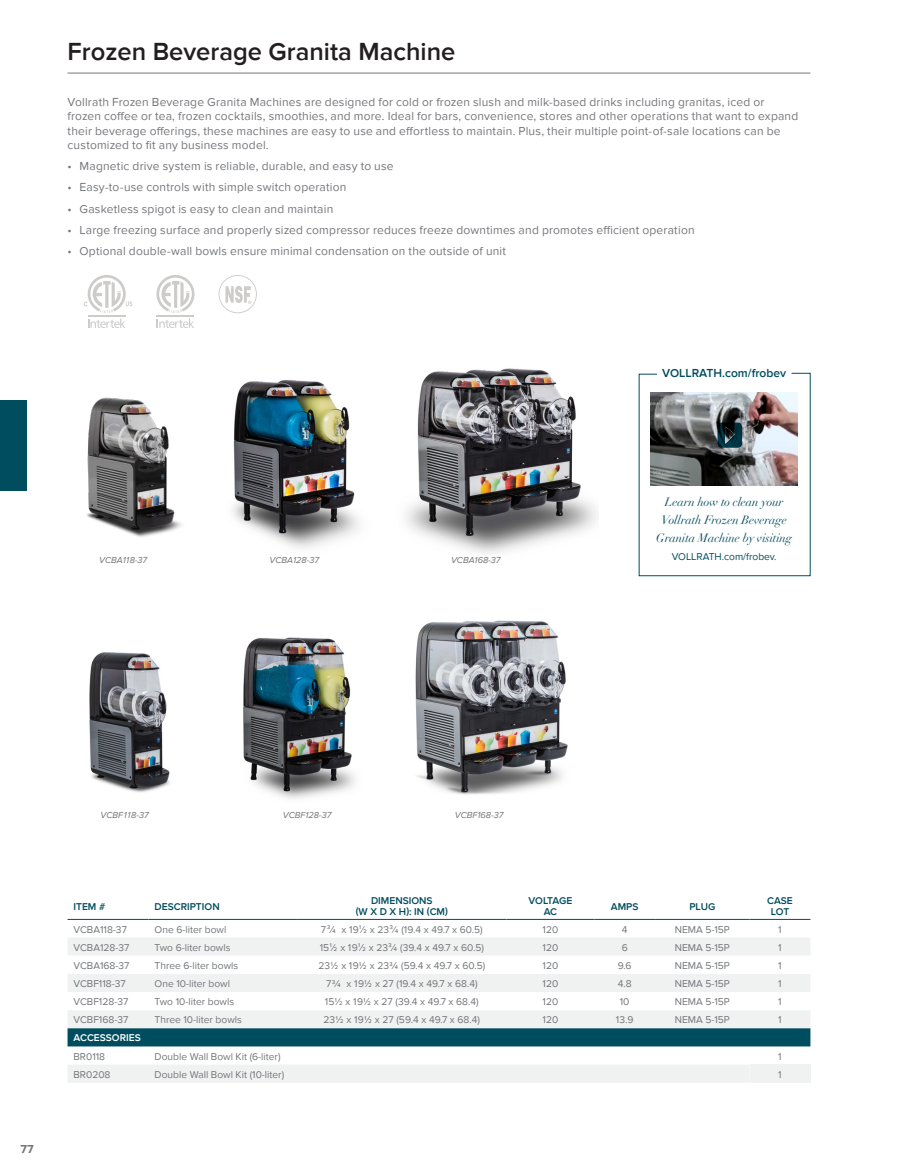
<style>
.page{position:relative;width:905px;height:1175px;background:#fff}
.page>*{position:absolute;margin:0;border:0;box-sizing:border-box;transform-origin:0 0}
.t1{font:600 25.5px "Proxima Nova";color:#231f20}
.PROD_-_Bullets{font:12px/14.4px "Proxima Nova";letter-spacing:.015em;color:#74767a}
.SMALL_ALL_CAPS_SUBHE{font:italic 12px/18px "Didot LT Std";letter-spacing:-.01em;color:#004d5f;text-align:center}
.t2{font:600 12px "Proxima Nova";color:#004d5f}
.t3{font:700 12px "Proxima Nova";color:#74767a}
.PROD_SPEC___Data{font:10.2px "Proxima Nova";color:#74767a}
.PROD_SPEC___Title{font:600 10.2px/10.5px "Proxima Nova";color:#004d5f;text-align:center}
.SMALL_ALL_CAPS_SUBHE-2{font:10.2px "Proxima Nova";color:#004d5f}
.PROD_SPEC___Title-2{font:600 10.2px "Proxima Nova";color:#fff}
.PROD_SPEC___Title-3{font:600 10.2px "Proxima Nova";letter-spacing:-.025em;color:#004d5f}
.FOOTNOTE___ASTERISK{font:italic 9px "Proxima Nova";color:#74767a}
.s1{color:#535356}
.s2{font-size:5.55px;color:#535356}
</style>
<div class="page">
<div style="left:0;top:400px;width:27px;height:90px;background:#004d5f"></div>
<hr style="left:68px;top:73px;width:742px;height:1px;background:#74767a">
<svg style="left:84px;top:275px;width:48px;height:53px"></svg>
<svg style="left:156px;top:275px;width:38px;height:53px"></svg>
<svg style="left:638px;top:373px;width:172px;height:203px"></svg>
<img style="left:725px;top:427px;width:9px;height:17px">
<svg style="left:218px;top:275px;width:39px;height:38px"></svg>
<img style="left:243px;top:637px;width:112px;height:162px">
<img style="left:415px;top:620px;width:153px;height:175px">
<img style="left:89px;top:652px;width:81px;height:141px">
<img style="left:86px;top:397px;width:96px;height:140px">
<img style="left:233px;top:380px;width:127px;height:169px">
<img style="left:405px;top:368px;width:192px;height:186px">
<div style="left:68px;top:938px;width:742px;height:144px;background:#f0f1f1"></div>
<svg style="left:68px;top:955px;width:742px;height:109px"></svg>
<div style="left:68px;top:1028px;width:742px;height:18px;background:#004d5f"></div>
<div style="left:749px;top:1064px;width:61px;height:18px;background:#f0f1f1"></div>
<hr style="left:68px;top:919px;width:80px;height:1px;background:#004d5f">
<hr style="left:148px;top:919px;width:149px;height:1px;background:#004d5f">
<hr style="left:297px;top:919px;width:209px;height:1px;background:#004d5f">
<hr style="left:506px;top:919px;width:88px;height:1px;background:#004d5f">
<hr style="left:594px;top:919px;width:61px;height:1px;background:#004d5f">
<hr style="left:655px;top:919px;width:94px;height:1px;background:#004d5f">
<hr style="left:749px;top:919px;width:61px;height:1px;background:#004d5f">
<p class="t1" style="left:68px;top:37px;width:389px">Frozen Beverage Granita Machine</p>
<p class="PROD_-_Bullets" style="left:68px;top:95px;width:732px">Vollrath Frozen Beverage Granita Machines are designed for cold or frozen slush and milk-based drinks including granitas, iced or frozen coffee or tea, frozen cocktails, smoothies, and more. Ideal for bars, convenience, stores and other operations that want to expand their beverage offerings, these machines are easy to use and effortless to maintain. Plus, their multiple point-of-sale locations can be customized to fit any business model.</p>
<p class="PROD_-_Bullets" style="left:68px;top:159px;width:327px">• Magnetic drive system is reliable, durable, and easy to use</p>
<p class="PROD_-_Bullets" style="left:68px;top:180px;width:280px">• Easy-to-use controls with simple switch operation</p>
<p class="PROD_-_Bullets" style="left:68px;top:201px;width:267px">• Gasketless spigot is easy to clean and maintain</p>
<p class="PROD_-_Bullets" style="left:68px;top:223px;width:628px">• Large freezing surface and properly sized compressor reduces freeze downtimes and promotes efficient operation</p>
<p class="PROD_-_Bullets" style="left:68px;top:244px;width:440px">• Optional double-wall bowls ensure minimal condensation on the outside of unit</p>
<p class="FOOTNOTE___ASTERISK" style="left:99px;top:555px;width:50px">VCBA118-37</p>
<p class="FOOTNOTE___ASTERISK" style="left:269px;top:555px;width:51px">VCBA128-37</p>
<p class="FOOTNOTE___ASTERISK" style="left:451px;top:555px;width:51px">VCBA168-37</p>
<p class="t2" style="left:662px;top:366px;width:125px">VOLLRATH.com/frobev</p>
<p class="SMALL_ALL_CAPS_SUBHE" style="left:656px;top:493px;width:137px">Learn how to clean your<br>Vollrath Frozen Beverage<br>Granita Machine by visiting</p>
<p class="SMALL_ALL_CAPS_SUBHE-2" style="left:671px;top:551px;width:106px">VOLLRATH.com/frobev.</p>
<p class="t3" style="left:20px;top:1141px;width:15px">77</p>
<p class="FOOTNOTE___ASTERISK" style="left:101px;top:810px;width:50px">VCBF118-37</p>
<p class="PROD_SPEC___Title" style="left:74px;top:901px;width:33px">ITEM #</p>
<p class="PROD_SPEC___Title" style="left:154px;top:901px;width:67px">DESCRIPTION</p>
<p class="FOOTNOTE___ASTERISK" style="left:283px;top:810px;width:50px">VCBF128-37</p>
<p class="FOOTNOTE___ASTERISK" style="left:455px;top:809px;width:50px">VCBF168-37</p>
<p class="PROD_SPEC___Title" style="left:371px;top:896px;width:63px">DIMENSIONS</p>
<p class="PROD_SPEC___Title" style="left:355px;top:906px;width:94px">(W X D X H): IN (CM)</p>
<p class="PROD_SPEC___Title-3" style="left:528px;top:895px;width:45px">VOLTAGE</p>
<p class="PROD_SPEC___Title" style="left:543px;top:906px;width:15px">AC</p>
<p class="PROD_SPEC___Title" style="left:611px;top:901px;width:29px">AMPS</p>
<p class="PROD_SPEC___Title" style="left:689px;top:901px;width:27px">PLUG</p>
<p class="PROD_SPEC___Title" style="left:767px;top:896px;width:27px">CASE<br>LOT</p>
<p class="PROD_SPEC___Data" style="left:74px;top:923px;width:55px">VCBA118-37</p>
<p class="PROD_SPEC___Data" style="left:154px;top:923px;width:73px">One 6-liter bowl</p>
<p class="PROD_SPEC___Data" style="left:321px;top:923px;width:163px">7 <sup>3</sup> <span class="s1">⁄</span><span class="s2">4</span> x 19<sup>1</sup><span class="s1">⁄</span><span class="s2">2</span> x 23<sup>3</sup> <span class="s1">⁄</span><span class="s2">4</span> (19.4 x 49.7 x 60.5)</p>
<p class="PROD_SPEC___Data" style="left:542px;top:923px;width:17px">120</p>
<p class="PROD_SPEC___Data" style="left:622px;top:923px;width:7px">4</p>
<p class="PROD_SPEC___Data" style="left:674px;top:923px;width:57px">NEMA 5-15P</p>
<p class="PROD_SPEC___Data" style="left:778px;top:923px;width:5px">1</p>
<p class="PROD_SPEC___Data" style="left:74px;top:941px;width:57px">VCBA128-37</p>
<p class="PROD_SPEC___Data" style="left:154px;top:941px;width:77px">Two 6-liter bowls</p>
<p class="PROD_SPEC___Data" style="left:320px;top:941px;width:166px">15<sup>1</sup><span class="s1">⁄</span><span class="s2">2</span> x 19<sup>1</sup><span class="s1">⁄</span><span class="s2">2</span> x 23<sup>3</sup> <span class="s1">⁄</span><span class="s2">4</span> (39.4 x 49.7 x 60.5)</p>
<p class="PROD_SPEC___Data" style="left:542px;top:941px;width:17px">120</p>
<p class="PROD_SPEC___Data" style="left:621px;top:941px;width:8px">6</p>
<p class="PROD_SPEC___Data" style="left:674px;top:941px;width:57px">NEMA 5-15P</p>
<p class="PROD_SPEC___Data" style="left:778px;top:941px;width:5px">1</p>
<p class="PROD_SPEC___Data" style="left:74px;top:959px;width:57px">VCBA168-37</p>
<p class="PROD_SPEC___Data" style="left:154px;top:959px;width:85px">Three 6-liter bowls</p>
<p class="PROD_SPEC___Data" style="left:318px;top:959px;width:168px">23<sup>1</sup><span class="s1">⁄</span><span class="s2">2</span> x 19<sup>1</sup><span class="s1">⁄</span><span class="s2">2</span> x 23<sup>3</sup> <span class="s1">⁄</span><span class="s2">4</span> (59.4 x 49.7 x 60.5)</p>
<p class="PROD_SPEC___Data" style="left:542px;top:959px;width:17px">120</p>
<p class="PROD_SPEC___Data" style="left:617px;top:959px;width:15px">9.6</p>
<p class="PROD_SPEC___Data" style="left:674px;top:959px;width:57px">NEMA 5-15P</p>
<p class="PROD_SPEC___Data" style="left:778px;top:959px;width:5px">1</p>
<p class="PROD_SPEC___Data" style="left:74px;top:977px;width:54px">VCBF118-37</p>
<p class="PROD_SPEC___Data" style="left:154px;top:977px;width:77px">One 10-liter bowl</p>
<p class="PROD_SPEC___Data" style="left:326px;top:977px;width:153px">7 <sup>3</sup> <span class="s1">⁄</span><span class="s2">4</span> x 19<sup>1</sup><span class="s1">⁄</span><span class="s2">2</span> x 27 (19.4 x 49.7 x 68.4)</p>
<p class="PROD_SPEC___Data" style="left:542px;top:977px;width:17px">120</p>
<p class="PROD_SPEC___Data" style="left:617px;top:977px;width:15px">4.8</p>
<p class="PROD_SPEC___Data" style="left:674px;top:977px;width:57px">NEMA 5-15P</p>
<p class="PROD_SPEC___Data" style="left:778px;top:977px;width:5px">1</p>
<p class="PROD_SPEC___Data" style="left:74px;top:995px;width:56px">VCBF128-37</p>
<p class="PROD_SPEC___Data" style="left:154px;top:995px;width:81px">Two 10-liter bowls</p>
<p class="PROD_SPEC___Data" style="left:325px;top:995px;width:155px">15<sup>1</sup><span class="s1">⁄</span><span class="s2">2</span> x 19<sup>1</sup><span class="s1">⁄</span><span class="s2">2</span> x 27 (39.4 x 49.7 x 68.4)</p>
<p class="PROD_SPEC___Data" style="left:542px;top:995px;width:17px">120</p>
<p class="PROD_SPEC___Data" style="left:620px;top:995px;width:11px">10</p>
<p class="PROD_SPEC___Data" style="left:674px;top:995px;width:57px">NEMA 5-15P</p>
<p class="PROD_SPEC___Data" style="left:778px;top:995px;width:5px">1</p>
<p class="PROD_SPEC___Data" style="left:74px;top:1014px;width:56px">VCBF168-37</p>
<p class="PROD_SPEC___Data" style="left:154px;top:1014px;width:89px">Three 10-liter bowls</p>
<p class="PROD_SPEC___Data" style="left:323px;top:1014px;width:158px">23<sup>1</sup><span class="s1">⁄</span><span class="s2">2</span> x 19<sup>1</sup><span class="s1">⁄</span><span class="s2">2</span> x 27 (59.4 x 49.7 x 68.4)</p>
<p class="PROD_SPEC___Data" style="left:542px;top:1014px;width:17px">120</p>
<p class="PROD_SPEC___Data" style="left:616px;top:1014px;width:19px">13.9</p>
<p class="PROD_SPEC___Data" style="left:674px;top:1014px;width:57px">NEMA 5-15P</p>
<p class="PROD_SPEC___Data" style="left:778px;top:1014px;width:5px">1</p>
<p class="PROD_SPEC___Title-2" style="left:74px;top:1032px;width:69px">ACCESSORIES</p>
<p class="PROD_SPEC___Data" style="left:74px;top:1050px;width:33px">BR0118</p>
<p class="PROD_SPEC___Data" style="left:154px;top:1050px;width:127px">Double Wall Bowl Kit (6-liter)</p>
<p class="PROD_SPEC___Data" style="left:778px;top:1050px;width:5px">1</p>
<p class="PROD_SPEC___Data" style="left:74px;top:1068px;width:39px">BR0208</p>
<p class="PROD_SPEC___Data" style="left:154px;top:1068px;width:131px">Double Wall Bowl Kit (10-liter)</p>
<p class="PROD_SPEC___Data" style="left:778px;top:1068px;width:5px">1</p>
</div>
